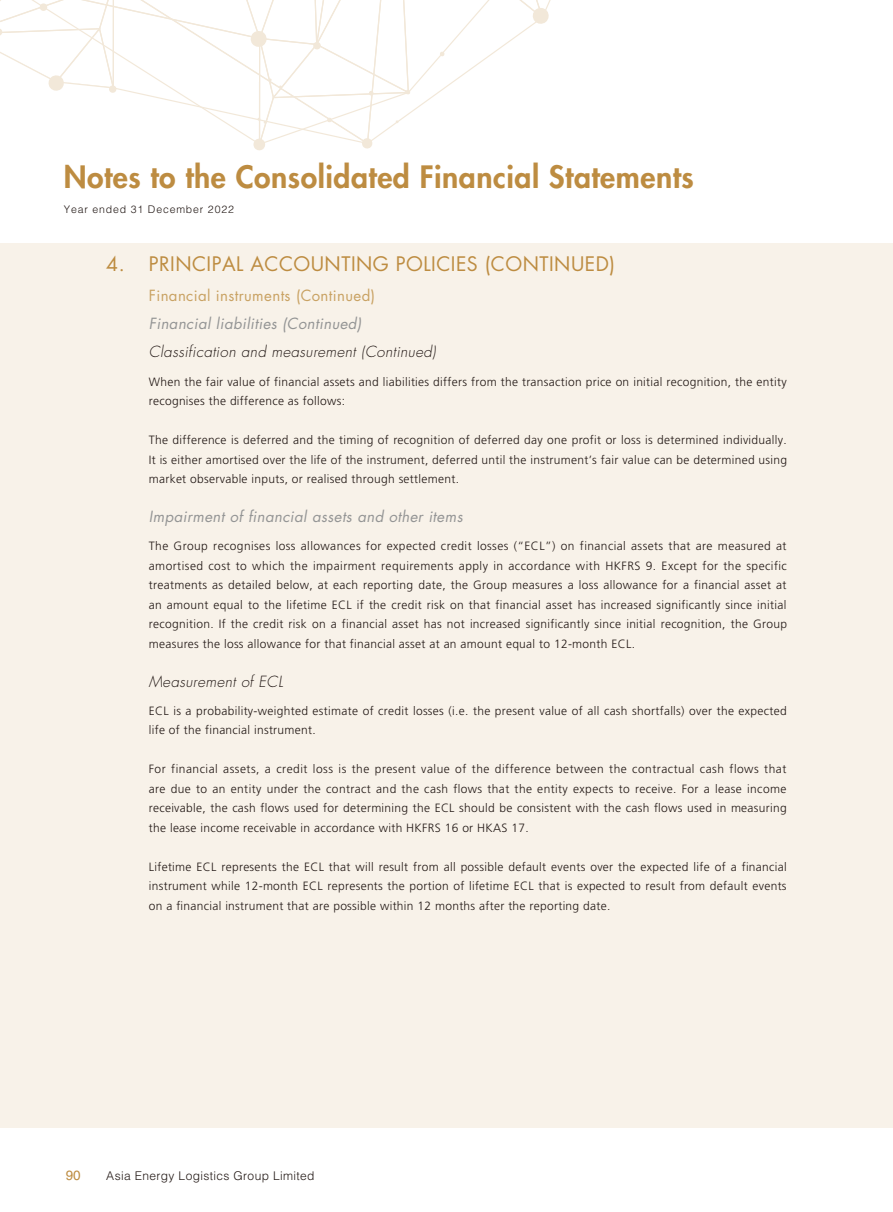
<style>
.page{position:relative;width:893px;height:1212px;background:#fff}
.page>*{position:absolute;margin:0;border:0;box-sizing:border-box;transform-origin:0 0}
.t1{font:800 30px "Futura Std";letter-spacing:.02em;color:#bd8c41}
.t2{font:19.5px "Futura Std";letter-spacing:.025em;color:#bd8c41}
.t3{font:italic 15px "Futura Std";letter-spacing:.025em;color:#949595}
.t4{font:italic 300 15px "Futura Std";letter-spacing:.025em;color:#231916}
.t5{font:15px "Futura Std";letter-spacing:.025em;color:#c9a263}
.t6{font:13.5px "Helvetica LT Std";color:#bd8c41}
.t7{font:300 12px/19.5px "Frutiger LT Std";letter-spacing:.025em;color:#231916;text-align:justify}
.t8{font:300 12px "Helvetica LT Std";letter-spacing:.03em;color:#231916}
.t9{font:300 10.5px "Helvetica LT Std";letter-spacing:.08em;color:#231916}
</style>
<div class="page">
<div style="left:0;top:243px;width:893px;height:884px;background:#f8f2e9"></div>
<svg style="left:0;top:0;width:551px;height:151px"></svg>
<h1 class="t1" style="left:64px;top:157px;width:631px">Notes to the Consolidated Financial Statements</h1>
<p class="t9" style="left:64px;top:203px;width:172px">Year ended 31 December 2022</p>
<h2 class="t2" style="left:106px;top:252px;width:510px">4. PRINCIPAL ACCOUNTING POLICIES (CONTINUED)</h2>
<p class="t5" style="left:149px;top:286px;width:228px">Financial instruments (Continued)</p>
<p class="t3" style="left:149px;top:314px;width:214px">Financial liabilities (Continued)</p>
<p class="t4" style="left:149px;top:343px;width:288px">Classification and measurement (Continued)</p>
<p class="t7" style="left:149px;top:372px;width:639px">When the fair value of financial assets and liabilities differs from the transaction price on initial recognition, the entity recognises the difference as follows:</p>
<p class="t7" style="left:149px;top:430px;width:640px">The difference is deferred and the timing of recognition of deferred day one profit or loss is determined individually.<br>It is either amortised over the life of the instrument, deferred until the instrument’s fair value can be determined using market observable inputs, or realised through settlement.</p>
<p class="t3" style="left:149px;top:507px;width:315px">Impairment of financial assets and other items</p>
<p class="t7" style="left:149px;top:536px;width:640px">The Group recognises loss allowances for expected credit losses (“ECL”) on financial assets that are measured at amortised cost to which the impairment requirements apply in accordance with HKFRS 9. Except for the specific treatments as detailed below, at each reporting date, the Group measures a loss allowance for a financial asset at an amount equal to the lifetime ECL if the credit risk on that financial asset has increased significantly since initial recognition. If the credit risk on a financial asset has not increased significantly since initial recognition, the Group measures the loss allowance for that financial asset at an amount equal to 12-month ECL.</p>
<p class="t4" style="left:149px;top:672px;width:136px">Measurement of ECL</p>
<p class="t7" style="left:149px;top:701px;width:639px">ECL is a probability-weighted estimate of credit losses (i.e. the present value of all cash shortfalls) over the expected life of the financial instrument.</p>
<p class="t7" style="left:149px;top:759px;width:639px">For financial assets, a credit loss is the present value of the difference between the contractual cash flows that are due to an entity under the contract and the cash flows that the entity expects to receive. For a lease income receivable, the cash flows used for determining the ECL should be consistent with the cash flows used in measuring the lease income receivable in accordance with HKFRS 16 or HKAS 17.</p>
<p class="t7" style="left:149px;top:857px;width:639px">Lifetime ECL represents the ECL that will result from all possible default events over the expected life of a financial instrument while 12-month ECL represents the portion of lifetime ECL that is expected to result from default events on a financial instrument that are possible within 12 months after the reporting date.</p>
<p class="t6" style="left:66px;top:1167px;width:17px">90</p>
<p class="t8" style="left:106px;top:1168px;width:210px">Asia Energy Logistics Group Limited</p>
</div>
